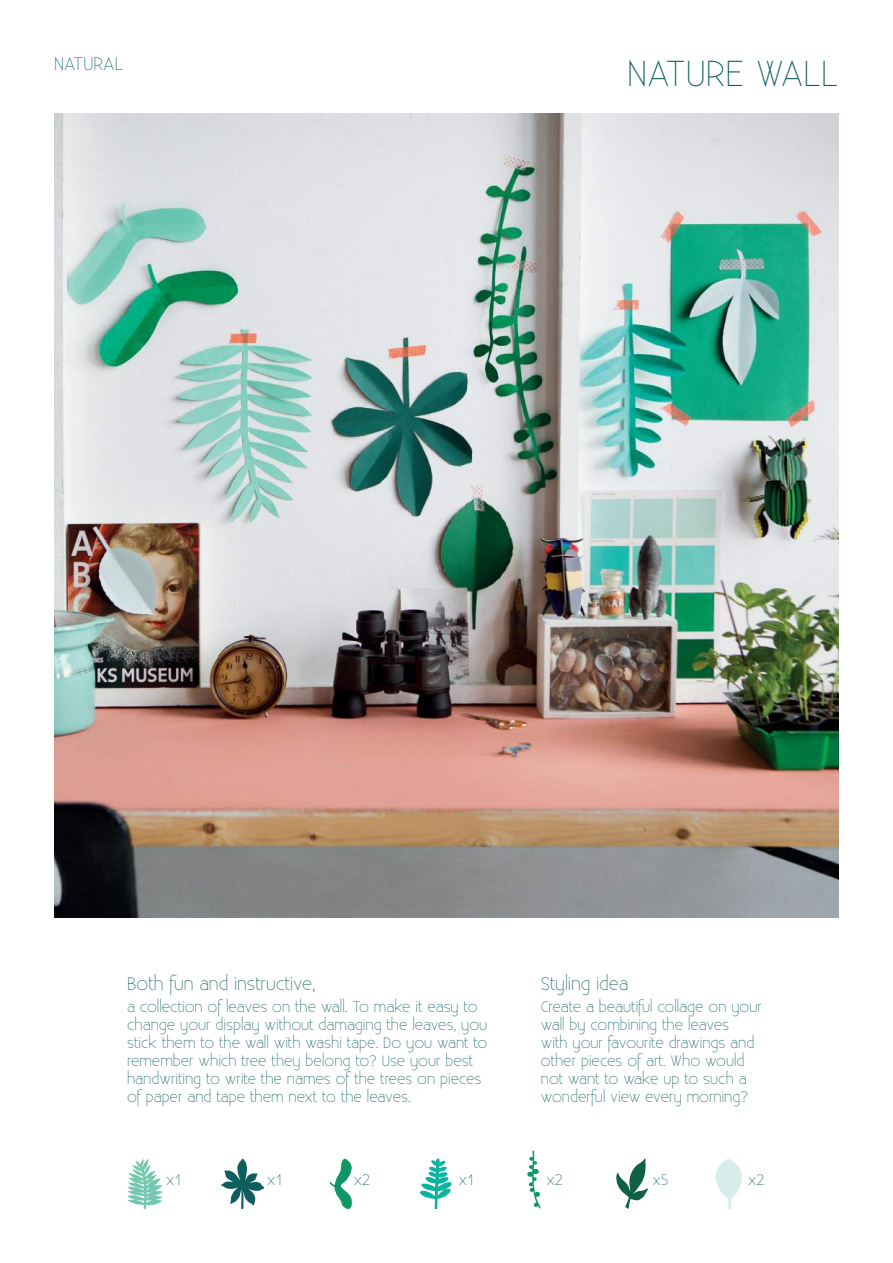
<style>
.page{position:relative;width:893px;height:1263px;background:#fff}
.page>*{position:absolute;margin:0;border:0;box-sizing:border-box;transform-origin:0 0}
.t1{font:300 36px "Existence";color:#0d5e5d}
.t2{font:300 18px "Existence";color:#0d5e5d}
.t3{font:300 15px/18px "Existence";color:#0d5e5d}
</style>
<div class="page">
<img style="left:54px;top:114px;width:785px;height:803px">
<svg style="left:716px;top:1159px;width:26px;height:50px"></svg>
<svg style="left:127px;top:1159px;width:36px;height:50px"></svg>
<svg style="left:221px;top:1158px;width:43px;height:51px"></svg>
<svg style="left:330px;top:1158px;width:22px;height:51px"></svg>
<svg style="left:420px;top:1158px;width:32px;height:51px"></svg>
<svg style="left:527px;top:1150px;width:14px;height:59px"></svg>
<svg style="left:616px;top:1158px;width:32px;height:51px"></svg>
<p class="t2" style="left:54px;top:54px;width:71px">NATURAL</p>
<h1 class="t1" style="left:627px;top:54px;width:213px">NATURE WALL</h1>
<p class="t2" style="left:127px;top:974px;width:190px">Both fun and instructive,</p>
<p class="t3" style="left:127px;top:998px;width:362px">a collection of leaves on the wall. To make it easy to change your display without damaging the leaves, you stick them to the wall with washi tape. Do you want to remember which tree they belong to? Use your best handwriting to write the names of the trees on pieces of paper and tape them next to the leaves.</p>
<p class="t2" style="left:541px;top:974px;width:89px">Styling idea</p>
<p class="t3" style="left:541px;top:998px;width:223px">Create a beautiful collage on your wall by combining the leaves<br>with your favourite drawings and other pieces of art. Who would not want to wake up to such a wonderful view every morning?</p>
<p class="t3" style="left:166px;top:1171px;width:18px">x1</p>
<p class="t3" style="left:267px;top:1171px;width:18px">x1</p>
<p class="t3" style="left:354px;top:1171px;width:18px">x2</p>
<p class="t3" style="left:459px;top:1171px;width:18px">x1</p>
<p class="t3" style="left:546px;top:1171px;width:18px">x2</p>
<p class="t3" style="left:653px;top:1171px;width:18px">x5</p>
<p class="t3" style="left:748px;top:1171px;width:18px">x2</p>
</div>
